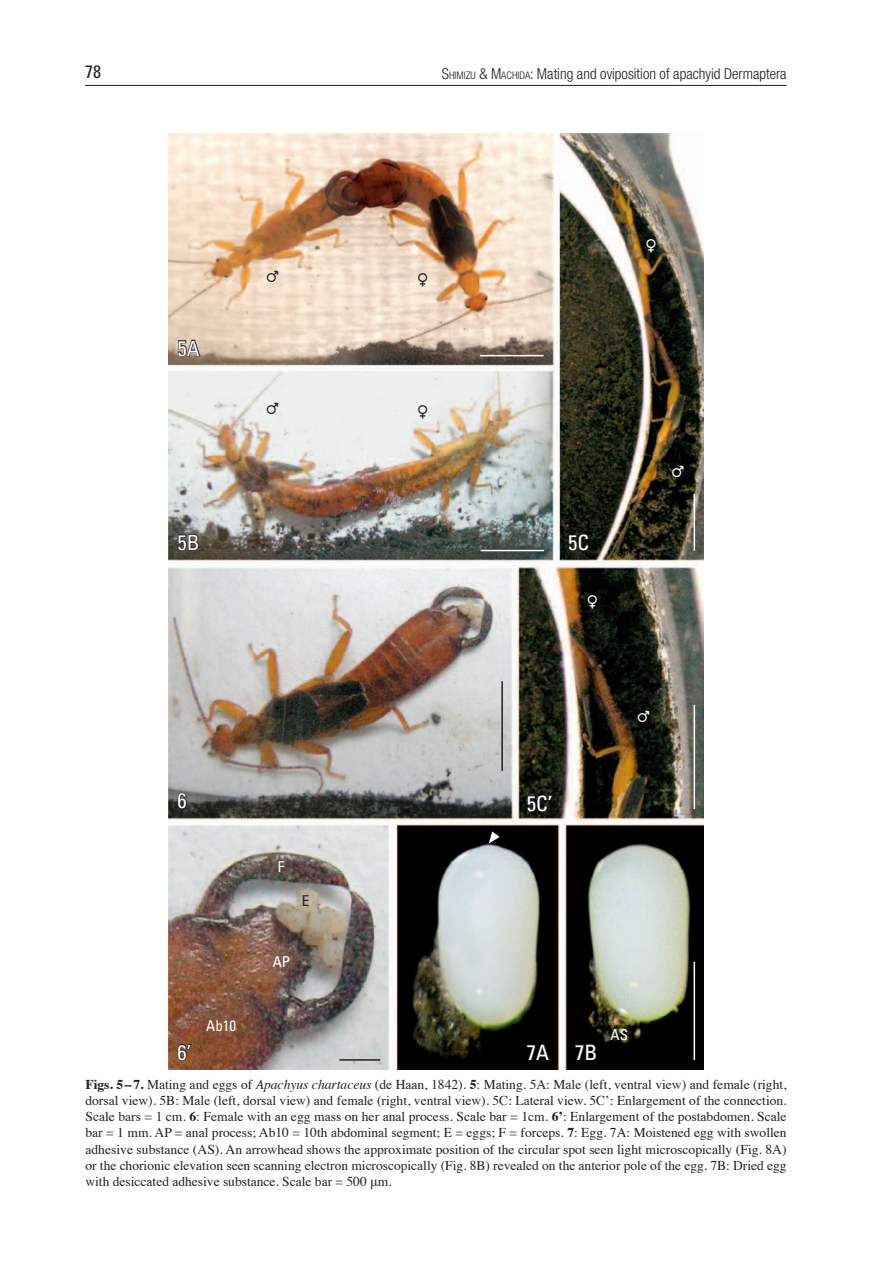
<style>
.page{position:relative;width:893px;height:1263px;background:#fff}
.page>*{position:absolute;margin:0;border:0;box-sizing:border-box;transform-origin:0 0}
.t1{font:condensed 21px "Univers";color:#fff}
.t2{font:18px "Quirks ICG";color:#231f20}
.t3{font:18px "Quirks ICG";color:#fff}
.t4{font:condensed 18px "Univers";color:#231f20}
.t5{font:300 condensed 15px "Helvetica Neue LT Com";color:#231f20}
.t6{font:condensed 15px "Univers";color:#fff}
.t7{font:condensed 15px "Univers";color:#231f20}
.t8{font:13.5px/16.2px "Times";color:#231f20;text-align:justify}
.s1{font-style:inherit}
.s2{font-size:10.5px}
.s3{font-weight:700}
.s4{font-style:italic}
</style>
<div class="page">
<hr style="left:85px;top:85px;width:702px;height:1px;background:#231f20">
<img style="left:169px;top:134px;width:535px;height:935px">
<svg style="left:177px;top:332px;width:24px;height:25px"></svg>
<svg style="left:177px;top:533px;width:23px;height:19px"></svg>
<svg style="left:177px;top:792px;width:11px;height:18px"></svg>
<svg style="left:177px;top:1043px;width:16px;height:18px"></svg>
<svg style="left:526px;top:1036px;width:25px;height:25px"></svg>
<svg style="left:574px;top:1043px;width:23px;height:18px"></svg>
<svg style="left:526px;top:794px;width:28px;height:19px"></svg>
<svg style="left:568px;top:533px;width:22px;height:19px"></svg>
<hr style="left:339px;top:1059px;width:41px;height:2px;background:#231f20">
<hr style="left:694px;top:962px;width:1px;height:98px;background:#fff">
<hr style="left:694px;top:705px;width:1px;height:104px;background:#fff">
<hr style="left:694px;top:494px;width:1px;height:56px;background:#fff">
<hr style="left:481px;top:550px;width:63px;height:1px;background:#fff">
<hr style="left:480px;top:355px;width:64px;height:1px;background:#fff">
<hr style="left:501px;top:681px;width:2px;height:90px;background:#231f20">
<svg style="left:489px;top:831px;width:11px;height:13px"></svg>
<h2 class="t4" style="left:85px;top:60px;width:17px">78</h2>
<p class="t5" style="left:442px;top:65px;width:346px"><span class="s1">S</span><span class="s2">HIMIZU</span> <span class="s1">&amp; M</span><span class="s2">ACHIDA</span><span class="s1">:</span> Mating and oviposition of apachyid Dermaptera</p>
<h1 class="t1" style="left:178px;top:335px;width:24px">5A</h1>
<h1 class="t1" style="left:178px;top:529px;width:24px">5B</h1>
<h2 class="t2" style="left:265px;top:269px;width:16px">P</h2>
<h2 class="t2" style="left:265px;top:401px;width:16px">P</h2>
<h2 class="t2" style="left:416px;top:269px;width:14px">O</h2>
<h2 class="t2" style="left:416px;top:401px;width:14px">O</h2>
<h2 class="t3" style="left:645px;top:235px;width:14px">O</h2>
<h1 class="t1" style="left:568px;top:529px;width:22px">5C</h1>
<h2 class="t3" style="left:586px;top:590px;width:14px">O</h2>
<h2 class="t3" style="left:670px;top:463px;width:16px">P</h2>
<h2 class="t3" style="left:636px;top:709px;width:16px">P</h2>
<h1 class="t1" style="left:178px;top:787px;width:11px">6</h1>
<p class="t6" style="left:278px;top:857px;width:8px">F</p>
<p class="t7" style="left:302px;top:891px;width:9px">E</p>
<p class="t6" style="left:273px;top:952px;width:19px">AP</p>
<h1 class="t1" style="left:527px;top:790px;width:27px">5C’</h1>
<p class="t6" style="left:206px;top:1016px;width:31px">Ab10</p>
<h1 class="t1" style="left:178px;top:1039px;width:15px">6’</h1>
<h1 class="t1" style="left:527px;top:1039px;width:72px">7A 7B</h1>
<p class="t6" style="left:610px;top:1025px;width:19px">AS</p>
<p class="t8" style="left:85px;top:1075px;width:703px"><span class="s3">Figs. 5–7.</span> Mating and eggs of <span class="s4">Apachyus chartaceus</span> (de Haan, 1842). <span class="s3">5</span>: Mating. 5A: Male (left, ventral view) and female (right, dorsal view). 5B: Male (left, dorsal view) and female (right, ventral view). 5C: Lateral view. 5C’: Enlargement of the connection.<br>Scale bars = 1 cm. <span class="s3">6</span>: Female with an egg mass on her anal process. Scale bar = 1cm. <span class="s3">6’</span>: Enlargement of the postabdomen. Scale bar = 1 mm. AP = anal process; Ab10 = 10th abdominal segment; E = eggs; F = forceps. <span class="s3">7</span>: Egg. 7A: Moistened egg with swollen adhesive substance (AS). An arrowhead shows the approximate position of the circular spot seen light microscopically (Fig. 8A) or the chorionic elevation seen scanning electron microscopically (Fig. 8B) revealed on the anterior pole of the egg. 7B: Dried egg with desiccated adhesive substance. Scale bar = 500 μm.</p>
</div>
